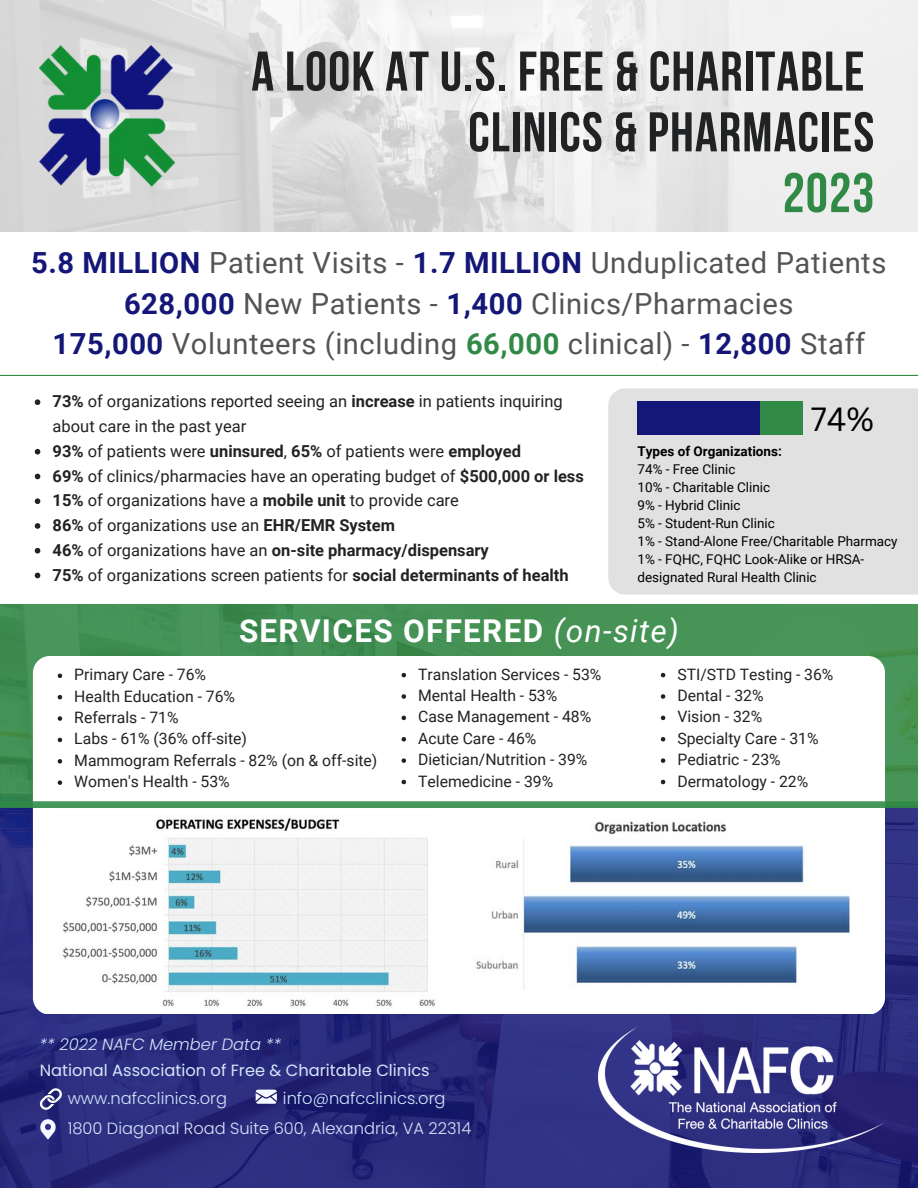
<style>
.page{position:relative;width:918px;height:1188px;background:#fff}
.page>*{position:absolute;margin:0;border:0;box-sizing:border-box;transform-origin:0 0}
.t1{font:700 55.8px/60.8px "Bebas Neue";letter-spacing:.02em;color:#212224;text-align:right}
.t2{font:700 55.8px "Bebas Neue";color:#308a46}
.t3{font:32.55px "Canva Sans";color:#000}
.t4{font:700 31.5px "Roboto";letter-spacing:.04em;color:#fff}
.t5{font:29.1px/40.5px "Roboto";letter-spacing:.02em;color:#545454;text-align:center}
.t6{font:16.5px/24.8px "Roboto";color:#212224}
.t7{font:16.35px "Poppins";color:#d5e4fa}
.t8{font:italic 300 16.35px "Poppins";color:#d5e4fa}
.t9{font:300 16.2px "Poppins";color:#d5e4fa}
.t10{font:15.75px/21.3px "Roboto";color:#212224}
.t11{font:13.5px/18px "Roboto";color:#000}
.t12{font:700 13.5px "Roboto";color:#000}
.s1{font-weight:700;color:#141678}
.s2{font-weight:700;color:#308a46}
.s3{font-weight:700}
.s4{font-weight:400;font-style:italic}
</style>
<div class="page">
<svg style="left:0;top:808px;width:918px;height:380px;background:#2b2c7e"></svg>
<svg style="left:256px;top:1090px;width:21px;height:14px"></svg>
<svg style="left:40px;top:1119px;width:16px;height:20px"></svg>
<svg style="left:40px;top:1088px;width:22px;height:22px"></svg>
<hr style="left:0;top:375px;width:918px;height:1px;background:#308a46">
<img style="left:598px;top:1027px;width:285px;height:125px">
<img style="left:0;top:0;width:918px;height:232px">
<img style="left:39px;top:45px;width:135px;height:142px">
<div style="left:608px;top:388px;width:310px;height:207px;background:#e1e1e1"></div>
<div style="left:638px;top:402px;width:165px;height:33px;background:#308a46"></div>
<div style="left:638px;top:402px;width:122px;height:33px;background:#141678"></div>
<svg style="left:0;top:605px;width:918px;height:196px;background:#449155"></svg>
<div style="left:33px;top:656px;width:852px;height:357px;background:#fff;border-radius:17px"></div>
<img style="left:62px;top:817px;width:373px;height:190px">
<svg style="left:0;top:801px;width:918px;height:7px;background:#4a985d"></svg>
<img style="left:476px;top:821px;width:373px;height:169px">
<svg style="left:35px;top:399px;width:5px;height:6px"></svg>
<svg style="left:35px;top:449px;width:5px;height:6px"></svg>
<svg style="left:35px;top:474px;width:5px;height:5px"></svg>
<svg style="left:35px;top:498px;width:5px;height:6px"></svg>
<svg style="left:35px;top:523px;width:5px;height:6px"></svg>
<svg style="left:35px;top:548px;width:5px;height:6px"></svg>
<svg style="left:35px;top:573px;width:5px;height:5px"></svg>
<svg style="left:58px;top:674px;width:4px;height:4px"></svg>
<svg style="left:58px;top:695px;width:4px;height:4px"></svg>
<svg style="left:58px;top:716px;width:4px;height:5px"></svg>
<svg style="left:58px;top:738px;width:4px;height:4px"></svg>
<svg style="left:58px;top:759px;width:4px;height:5px"></svg>
<svg style="left:58px;top:780px;width:4px;height:5px"></svg>
<svg style="left:402px;top:673px;width:4px;height:4px"></svg>
<svg style="left:402px;top:694px;width:4px;height:5px"></svg>
<svg style="left:402px;top:716px;width:4px;height:4px"></svg>
<svg style="left:402px;top:737px;width:4px;height:5px"></svg>
<svg style="left:402px;top:758px;width:4px;height:5px"></svg>
<svg style="left:402px;top:780px;width:4px;height:4px"></svg>
<svg style="left:661px;top:673px;width:4px;height:4px"></svg>
<svg style="left:661px;top:694px;width:4px;height:5px"></svg>
<svg style="left:661px;top:716px;width:4px;height:4px"></svg>
<svg style="left:661px;top:737px;width:4px;height:5px"></svg>
<svg style="left:661px;top:758px;width:4px;height:5px"></svg>
<svg style="left:661px;top:780px;width:4px;height:4px"></svg>
<h1 class="t1" style="left:251px;top:46px;width:624px">A LOOK AT U.S. FREE &amp; CHARITABLE<br>CLINICS &amp; PHARMACIES</h1>
<h1 class="t2" style="left:783px;top:170px;width:93px">2023</h1>
<h3 class="t5" style="left:31px;top:243px;width:857px"><span class="s1">5.8 MILLION</span> Patient Visits - <span class="s1">1.7 MILLION</span> Unduplicated Patients<br><span class="s1">628,000</span> New Patients - <span class="s1">1,400</span> Clinics/Pharmacies<br><span class="s1">175,000</span> Volunteers (including <span class="s2">66,000</span> clinical) - <span class="s1">12,800</span> Staff</h3>
<p class="t6" style="left:53px;top:389px;width:533px"><span class="s3">73%</span> of organizations reported seeing an <span class="s3">increase</span> in patients inquiring about care in the past year<br><span class="s3">93%</span> of patients were <span class="s3">uninsured</span>, <span class="s3">65%</span> of patients were <span class="s3">employed<br>69%</span> of clinics/pharmacies have an operating budget of <span class="s3">$500,000 or less 15%</span> of organizations have a <span class="s3">mobile unit</span> to provide care<br><span class="s3">86%</span> of organizations use an <span class="s3">EHR/EMR System<br>46%</span> of organizations have an <span class="s3">on-site pharmacy/dispensary<br>75%</span> of organizations screen patients for <span class="s3">social determinants of health</span></p>
<h2 class="t3" style="left:811px;top:396px;width:65px">74%</h2>
<p class="t12" style="left:638px;top:443px;width:146px">Types of Organizations:</p>
<p class="t11" style="left:638px;top:460px;width:262px">74% - Free Clinic<br>10% - Charitable Clinic<br>9% - Hybrid Clinic<br>5% - Student-Run Clinic<br>1% - Stand-Alone Free/Charitable Pharmacy<br>1% - FQHC, FQHC Look-Alike or HRSA&shy;designated Rural Health Clinic</p>
<h3 class="t4" style="left:239px;top:613px;width:441px">SERVICES OFFERED <span class="s4">(on-site)</span></h3>
<p class="t10" style="left:74px;top:664px;width:305px">Primary Care - 76%<br>Health Education - 76%<br>Referrals - 71%<br>Labs - 61% (36% off-site)<br>Mammogram Referrals - 82% (on &amp; off-site)<br>Women's Health - 53%</p>
<p class="t10" style="left:418px;top:664px;width:185px">Translation Services - 53%<br>Mental Health - 53%<br>Case Management - 48%<br>Acute Care - 46%<br>Dietician/Nutrition - 39%<br>Telemedicine - 39%</p>
<p class="t10" style="left:677px;top:664px;width:158px">STI/STD Testing - 36%<br>Dental - 32%<br>Vision - 32%<br>Specialty Care - 31%<br>Pediatric - 23%<br>Dermatology - 22%</p>
<p class="t8" style="left:39px;top:1033px;width:243px">** 2022 NAFC Member Data **</p>
<p class="t7" style="left:40px;top:1059px;width:392px">National Association of Free &amp; Charitable Clinics</p>
<p class="t9" style="left:68px;top:1087px;width:161px">www.nafcclinics.org</p>
<p class="t9" style="left:283px;top:1087px;width:164px">info@nafcclinics.org</p>
<p class="t9" style="left:68px;top:1117px;width:405px">1800 Diagonal Road Suite 600, Alexandria, VA 22314</p>
</div>
